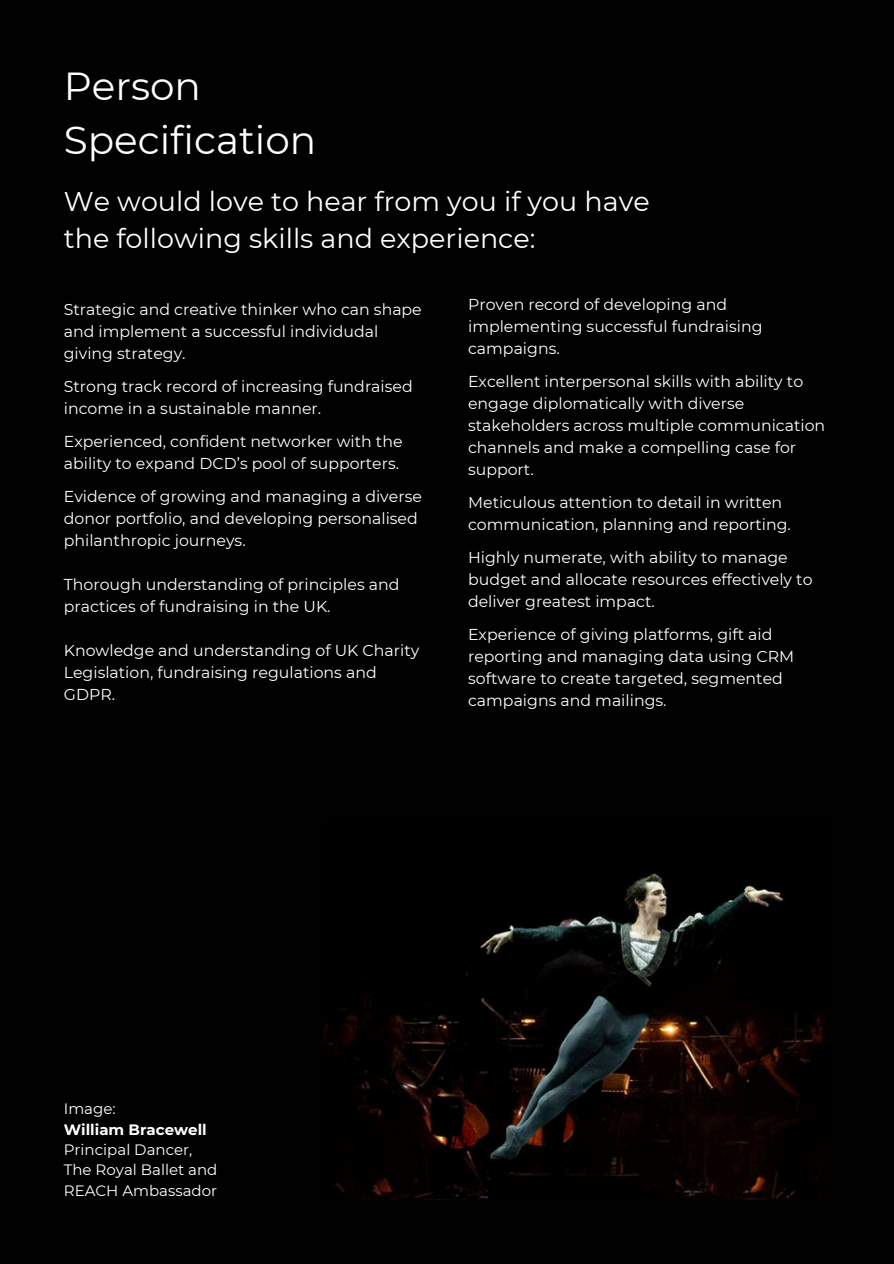
<style>
.page{position:relative;width:894px;height:1264px;background:#fff}
.page>*{position:absolute;margin:0;border:0;box-sizing:border-box;transform-origin:0 0}
.t1{font:39px/54px "Montserrat";color:#fff}
.t2{font:27px/37.2px "Montserrat";color:#fff}
.t3{font:15.75px/22px "Montserrat";color:#fff}
.t4{font:15px/20.2px "Montserrat";color:#fff}
.t5{font:700 15px "Montserrat";color:#fff}
</style>
<div class="page">
<div style="left:0;top:0;width:893px;height:1263px;background:#010101"></div>
<img style="left:324px;top:821px;width:505px;height:378px">
<p class="t1" style="left:64px;top:59px;width:254px">Person<br>Specification</p>
<p class="t2" style="left:64px;top:183px;width:587px">We would love to hear from you if you have the following skills and experience:</p>
<p class="t3" style="left:64px;top:298px;width:359px">Strategic and creative thinker who can shape and implement a successful individudal giving strategy.</p>
<p class="t3" style="left:64px;top:375px;width:350px">Strong track record of increasing fundraised income in a sustainable manner.</p>
<p class="t3" style="left:64px;top:430px;width:340px">Experienced, confident networker with the ability to expand DCD’s pool of supporters.</p>
<p class="t3" style="left:64px;top:485px;width:359px">Evidence of growing and managing a diverse donor portfolio, and developing personalised philanthropic journeys.</p>
<p class="t3" style="left:64px;top:573px;width:337px">Thorough understanding of principles and practices of fundraising in the UK.</p>
<p class="t3" style="left:64px;top:639px;width:357px">Knowledge and understanding of UK Charity<br>Legislation, fundraising regulations and<br>GDPR.</p>
<p class="t3" style="left:468px;top:293px;width:296px">Proven record of developing and implementing successful fundraising campaigns.</p>
<p class="t3" style="left:468px;top:370px;width:358px">Excellent interpersonal skills with ability to engage diplomatically with diverse stakeholders across multiple communication channels and make a compelling case for support.</p>
<p class="t3" style="left:468px;top:491px;width:324px">Meticulous attention to detail in written communication, planning and reporting.</p>
<p class="t3" style="left:468px;top:546px;width:346px">Highly numerate, with ability to manage budget and allocate resources effectively to deliver greatest impact.</p>
<p class="t3" style="left:468px;top:623px;width:327px">Experience of giving platforms, gift aid reporting and managing data using CRM software to create targeted, segmented campaigns and mailings.</p>
<p class="t4" style="left:64px;top:1098px;width:53px">Image:</p>
<h1 class="t5" style="left:64px;top:1120px;width:144px">William Bracewell</h1>
<h2 class="t4" style="left:64px;top:1139px;width:130px">Principal Dancer,</h2>
<p class="t4" style="left:64px;top:1159px;width:155px">The Royal Ballet and<br>REACH Ambassador</p>
</div>
